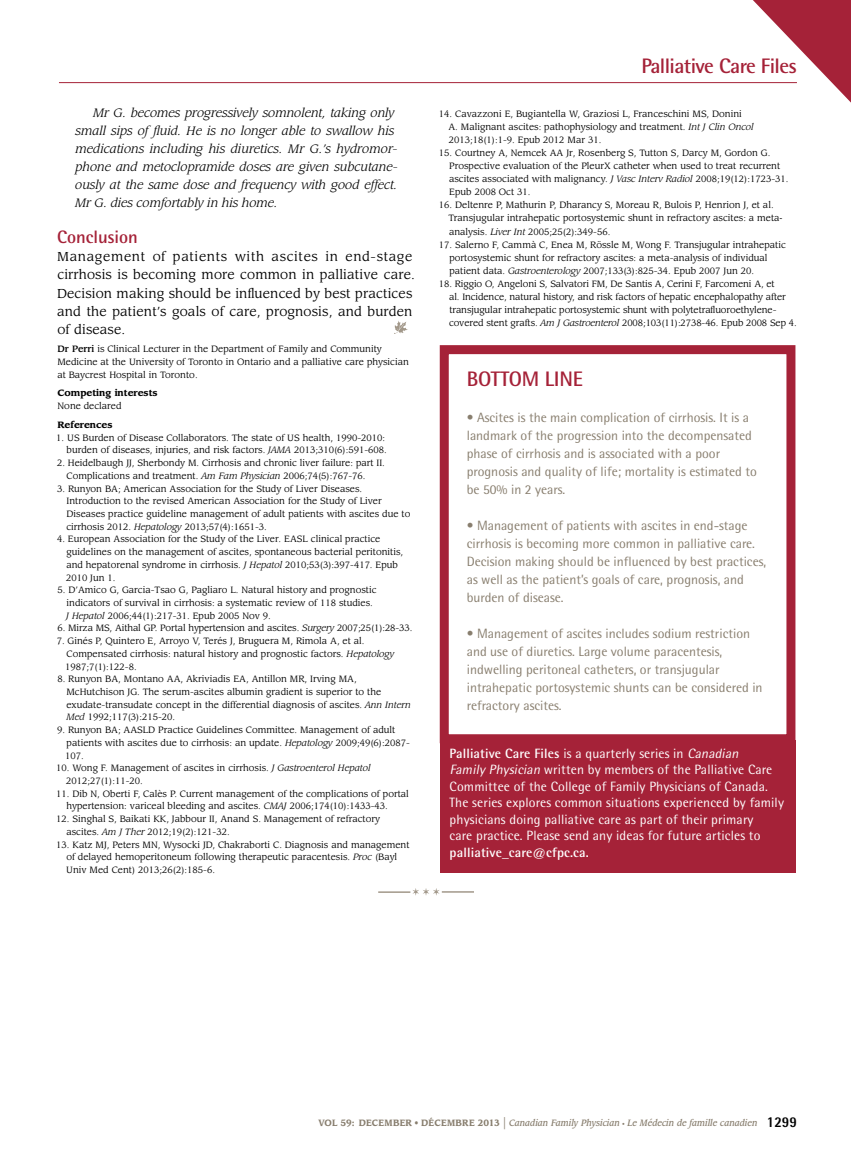
<style>
.page{position:relative;width:851px;height:1161px;background:#fff}
.page>*{position:absolute;margin:0;border:0;box-sizing:border-box;transform-origin:0 0}
.t1{font:700 21px "Rotis Semi Sans Std";letter-spacing:-.03em;color:#a52238}
.t2{font:700 21px "Rotis Semi Sans Std";letter-spacing:-.01em;color:#a52238}
.t3{font:700 18px "Rotis Semi Sans Std";color:#a52238}
.t4{font:13.5px/18px "Rotis Semi Sans Std";color:#887e6e}
.t5{font:13.5px/16.5px "Rotis Semi Sans Std";letter-spacing:.01em;color:#fff}
.t6{font:700 13.5px "Rotis Semi Sans Std";letter-spacing:.01em;color:#fff}
.t7{font:12.75px/18px "Leawood Std";letter-spacing:.01em;color:#000}
.t8{font:italic 12px/18px "Leawood Std";color:#000}
.t9{font:9px/12.8px "Leawood Std";color:#000}
.t10{font:italic 500 9px "Leawood Std";color:#887e6e;scale:.9 1}
.t11{font:700 9px "Leawood Std";color:#000}
.s1{font-weight:500}
.s2{font-style:italic}
.s3{font-family:"Cambria Math"}
.s4{font-weight:700}
.s5{font-weight:700;font-style:normal}
.s6{font-weight:400;font-style:normal}
.s7{font-weight:400;font-style:normal;font-size:15px}
.s8{font-style:normal;font-size:6px}
.s9{font-family:"Rotis Semi Sans Std";font-weight:800;font-style:normal;font-size:15px;color:#000}
</style>
<div class="page">
<hr style="left:59px;top:82px;width:737px;height:1px;background:#a52238">
<svg style="left:733px;top:0;width:117px;height:102px"></svg>
<svg style="left:394px;top:321px;width:14px;height:13px"></svg>
<div style="left:440px;top:345px;width:355px;height:398px;border:9px solid #a52238"></div>
<div style="left:440px;top:740px;width:355px;height:133px;background:#a52238"></div>
<svg style="left:412px;top:888px;width:27px;height:8px"></svg>
<hr style="left:378px;top:891px;width:32px;height:2px;background:#a2988a">
<hr style="left:442px;top:891px;width:32px;height:2px;background:#a2988a">
<p class="t8" style="left:75px;top:104px;width:324px;text-indent:18px">Mr G. becomes progressively somnolent, taking only small sips of fluid. He is no longer able to swallow his medications including his diuretics. Mr G.’s hydromor&shy;phone and metoclopramide doses are given subcutane&shy;ously at the same dose and frequency with good effect.<br>Mr G. dies comfortably in his home.</p>
<h2 class="t3" style="left:57px;top:226px;width:82px">Conclusion</h2>
<h3 class="t7" style="left:57px;top:248px;width:359px">Management of patients with ascites in end-stage cirrhosis is becoming more common in palliative care.<br>Decision making should be influenced by best practices and the patient’s goals of care, prognosis, and burden of disease.</h3>
<p class="t9" style="left:57px;top:343px;width:353px"><span class="s1">Dr Perri</span> is Clinical Lecturer in the Department of Family and Community<br>Medicine at the University of Toronto in Ontario and a palliative care physician at Baycrest Hospital in Toronto.</p>
<p class="t11" style="left:57px;top:388px;width:102px">Competing interests</p>
<p class="t9" style="left:57px;top:400px;width:65px">None declared</p>
<p class="t11" style="left:58px;top:419px;width:56px">References</p>
<p class="t9" style="left:56px;top:431px;width:332px;text-align:right">1. US Burden of Disease Collaborators. The state of US health, 1990-2010: burden of diseases, injuries, and risk factors. <span class="s2">JAMA</span> 2013;310(6):591-608.</p>
<p class="t9" style="left:67px;top:457px;width:320px;text-indent:-9px">2. Heidelbaugh JJ, Sherbondy M. Cirrhosis and chronic liver failure: part II.<br>Complications and treatment. <span class="s2">Am Fam Physician</span> 2006;74(5):767-76.</p>
<p class="t9" style="left:66px;top:482px;width:345px;text-indent:-9px">3. Runyon BA; American Association for the Study of Liver Diseases.<br>Introduction to the revised American Association for the Study of Liver Diseases practice guideline management of adult patients with ascites due to cirrhosis 2012. <span class="s2">Hepatology</span> 2013;57(4):1651-3.</p>
<p class="t9" style="left:66px;top:533px;width:338px;text-indent:-9px">4. European Association for the Study of the Liver. EASL clinical practice guidelines on the management of ascites, spontaneous bacterial peritonitis, and hepatorenal syndrome in cirrhosis. <span class="s2">J Hepatol</span> 2010;53(3):397-417. Epub 2010 Jun 1.</p>
<p class="t9" style="left:66px;top:584px;width:312px;text-indent:-9px">5. D’Amico G, Garcia-Tsao G, Pagliaro L. Natural history and prognostic indicators of survival in cirrhosis: a systematic review of 118 studies.<br><span class="s2">J Hepatol</span> 2006;44(1):217-31. Epub 2005 Nov 9.</p>
<p class="t9" style="left:57px;top:622px;width:356px">6. Mirza MS, Aithal GP. Portal hypertension and ascites. <span class="s2">Surgery</span> 2007;25(1):28-33.</p>
<p class="t9" style="left:65px;top:635px;width:330px;text-indent:-9px">7. Ginés P, Quintero E, Arroyo V, Terés J, Bruguera M, Rimola A, et al.<br>Compensated cirrhosis: natural history and prognostic factors. <span class="s2">Hepatology<br></span>1987;7(1):122-8.</p>
<p class="t9" style="left:66px;top:673px;width:346px;text-indent:-9px">8. Runyon BA, Montano AA, Akriviadis EA, Antillon MR, Irving MA, McHutchison JG. The serum-ascites albumin gradient is superior to the exudate-transudate concept in the differential diagnosis of ascites. <span class="s2">Ann Intern Med</span> 1992;117(3):215-20.</p>
<p class="t9" style="left:65px;top:724px;width:346px;text-indent:-8px">9. Runyon BA; AASLD Practice Guidelines Committee. Management of adult patients with ascites due to cirrhosis: an update. <span class="s2">Hepatology</span> 2009;49(6):2087-<br>107.</p>
<p class="t9" style="left:66px;top:762px;width:306px;text-indent:-10px">10. Wong F. Management of ascites in cirrhosis. <span class="s2">J Gastroenterol Hepatol<br></span>2012;27(1):11-20.</p>
<p class="t9" style="left:67px;top:787px;width:344px;text-indent:-10px">11. Dib N, Oberti F, Calès P. Current management of the complications of portal hypertension: variceal bleeding and ascites. <span class="s2">CMAJ</span> 2006;174(10):1433-43.</p>
<p class="t9" style="left:66px;top:813px;width:315px;text-indent:-10px">12. Singhal S, Baikati KK, Jabbour II, Anand S. Management of refractory ascites. <span class="s2">Am J Ther</span> 2012;19(2):121-32.</p>
<p class="t9" style="left:66px;top:838px;width:345px;text-indent:-10px">13. Katz MJ, Peters MN, Wysocki JD, Chakraborti C. Diagnosis and management of delayed hemoperitoneum following therapeutic paracentesis. <span class="s2">Proc</span> (Bayl<br>Univ Med Cent) 2013;26(2):185-6.</p>
<h1 class="t1" style="left:641px;top:53px;width:157px">Palliative Care Files</h1>
<p class="t9" style="left:448px;top:107px;width:307px;text-indent:-9px">14. Cavazzoni E, Bugiantella W, Graziosi L, Franceschini MS, Donini<br>A. Malignant ascites: pathophysiology and treatment. <span class="s2">Int J Clin Oncol<br></span>2013;18(1):1-9. Epub 2012 Mar 31.</p>
<p class="t9" style="left:449px;top:146px;width:341px;text-indent:-10px">15. Courtney A, Nemcek AA Jr, Rosenberg S, Tutton S, Darcy M, Gordon G.<br>Prospective evaluation of the PleurX catheter when used to treat recurrent ascites associated with malignancy. <span class="s2">J Vasc Interv Radiol</span> 2008;19(12):1723-31.<br>Epub 2008 Oct 31.</p>
<p class="t9" style="left:448px;top:199px;width:335px;text-indent:-10px">16. Deltenre P, Mathurin P, Dharancy S, Moreau R, Bulois P, Henrion J, et al.<br>Transjugular intrahepatic portosystemic shunt in refractory ascites: a meta<span class="s3">‐ </span>analysis. <span class="s2">Liver Int</span> 2005;25(2):349-56.</p>
<p class="t9" style="left:449px;top:238px;width:338px;text-indent:-10px">17. Salerno F, Cammà C, Enea M, Rössle M, Wong F. Transjugular intrahepatic portosystemic shunt for refractory ascites: a meta-analysis of individual patient data. <span class="s2">Gastroenterology</span> 2007;133(3):825-34. Epub 2007 Jun 20.</p>
<p class="t9" style="left:449px;top:277px;width:349px;text-indent:-10px">18. Riggio O, Angeloni S, Salvatori FM, De Santis A, Cerini F, Farcomeni A, et<br>al. Incidence, natural history, and risk factors of hepatic encephalopathy after transjugular intrahepatic portosystemic shunt with polytetrafluoroethylene&shy;covered stent grafts. <span class="s2">Am J Gastroenterol</span> 2008;103(11):2738-46. Epub 2008 Sep 4.</p>
<h1 class="t2" style="left:466px;top:366px;width:118px">BOTTOM LINE</h1>
<h3 class="t4" style="left:466px;top:409px;width:292px">• Ascites is the main complication of cirrhosis. It is a landmark of the progression into the decompensated phase of cirrhosis and is associated with a poor prognosis and quality of life; mortality is estimated to be 50% in 2 years.</h3>
<h3 class="t4" style="left:466px;top:517px;width:301px">• Management of patients with ascites in end-stage cirrhosis is becoming more common in palliative care.<br>Decision making should be influenced by best practices, as well as the patient’s goals of care, prognosis, and burden of disease.</h3>
<h3 class="t4" style="left:466px;top:625px;width:297px">• Management of ascites includes sodium restriction and use of diuretics. Large volume paracentesis, indwelling peritoneal catheters, or transjugular intrahepatic portosystemic shunts can be considered in refractory ascites.</h3>
<p class="t5" style="left:449px;top:745px;width:336px"><span class="s4">Palliative Care Files</span> is a quarterly series in <span class="s2">Canadian<br>Family Physician</span> written by members of the Palliative Care Committee of the College of Family Physicians of Canada.<br>The series explores common situations experienced by family physicians doing palliative care as part of their primary<br>care practice. Please send any ideas for future articles to</p>
<h3 class="t6" style="left:449px;top:844px;width:140px">palliative_care@cfpc.ca.</h3>
<p class="t10" style="left:318px;top:1118px;width:533px"><span class="s5">Vol 59: december</span> <span class="s6">•</span> <span class="s5">décembre 2013</span> <span class="s7">|</span> Canadian Family Physician <span class="s8">•</span> Le Médecin de famille canadien <span class="s9">1299</span></p>
</div>
